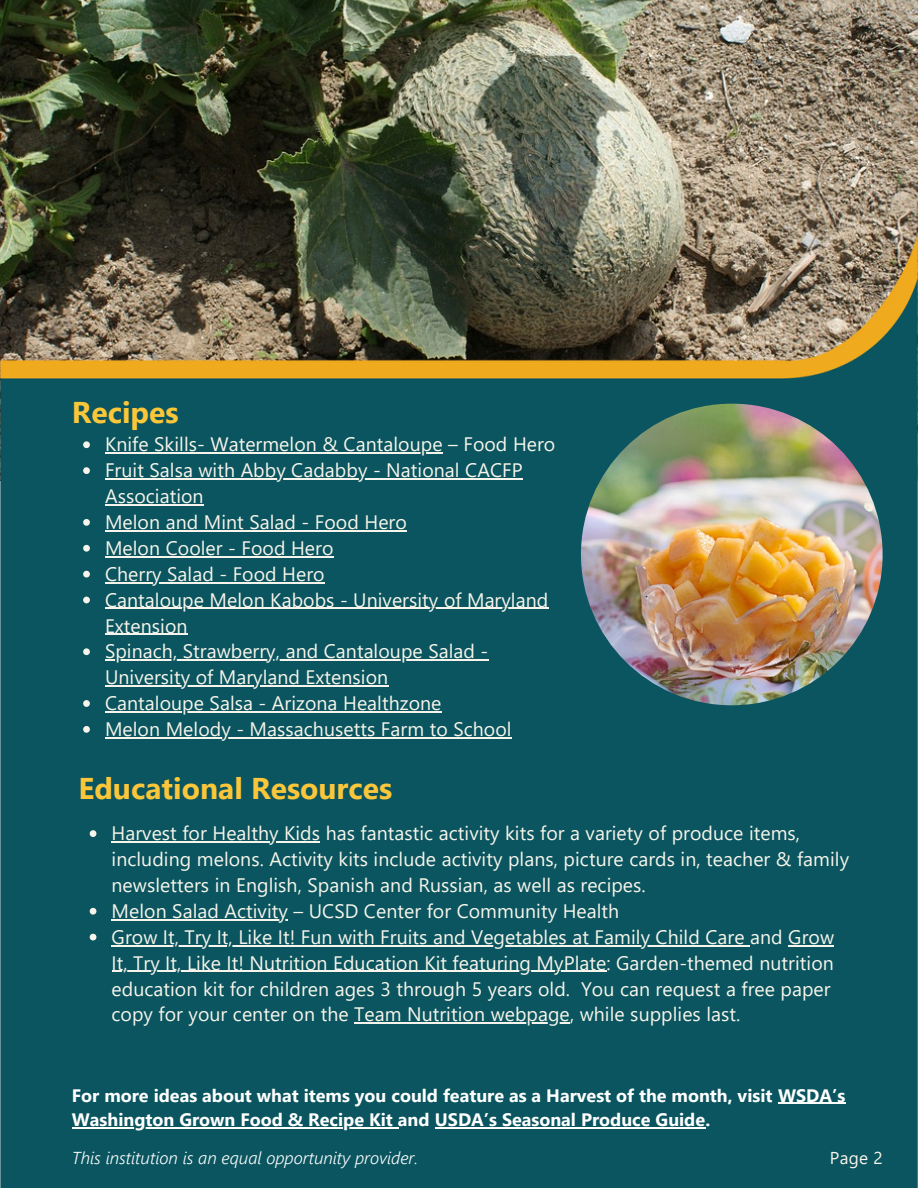
<style>
.page{position:relative;width:918px;height:1188px;background:#fff}
.page>*{position:absolute;margin:0;border:0;box-sizing:border-box;transform-origin:0 0}
.t1{font:700 30px "Segoe UI";color:#fbc639}
.t2{font:19.5px/25.8px "Segoe UI";letter-spacing:.005em;color:#f7f5eb}
.t3{font:700 18px/24.8px "Segoe UI";color:#fff}
.t4{font:italic 300 17.25px "Segoe UI";color:#fff}
.t5{font:17.1px "Segoe UI";color:#f7f5eb}
</style>
<div class="page">
<img style="left:0;top:0;width:918px;height:235px">
<img style="left:0;top:235px;width:918px;height:953px">
<hr style="left:72px;top:1127px;width:326px;height:2px;background:#fff">
<hr style="left:105px;top:737px;width:407px;height:1px;background:#f7f5eb">
<hr style="left:105px;top:711px;width:337px;height:1px;background:#f7f5eb">
<hr style="left:105px;top:685px;width:283px;height:2px;background:#f7f5eb">
<hr style="left:105px;top:660px;width:383px;height:1px;background:#f7f5eb">
<hr style="left:105px;top:608px;width:444px;height:1px;background:#f7f5eb">
<hr style="left:105px;top:582px;width:220px;height:1px;background:#f7f5eb">
<hr style="left:105px;top:478px;width:418px;height:2px;background:#f7f5eb">
<hr style="left:105px;top:453px;width:338px;height:1px;background:#f7f5eb">
<hr style="left:354px;top:1023px;width:216px;height:1px;background:#f7f5eb">
<hr style="left:112px;top:971px;width:494px;height:1px;background:#f7f5eb">
<hr style="left:112px;top:945px;width:638px;height:1px;background:#f7f5eb">
<hr style="left:112px;top:919px;width:176px;height:1px;background:#f7f5eb">
<hr style="left:112px;top:841px;width:208px;height:2px;background:#f7f5eb">
<hr style="left:435px;top:1127px;width:270px;height:2px;background:#fff">
<hr style="left:778px;top:1103px;width:67px;height:1px;background:#fff">
<hr style="left:105px;top:634px;width:83px;height:1px;background:#f7f5eb">
<hr style="left:105px;top:556px;width:229px;height:1px;background:#f7f5eb">
<hr style="left:105px;top:530px;width:302px;height:1px;background:#f7f5eb">
<hr style="left:105px;top:504px;width:99px;height:1px;background:#f7f5eb">
<hr style="left:788px;top:945px;width:46px;height:1px;background:#f7f5eb">
<img style="left:581px;top:404px;width:302px;height:301px;border-radius:50%">
<svg style="left:83px;top:441px;width:7px;height:7px"></svg>
<svg style="left:83px;top:467px;width:7px;height:7px"></svg>
<svg style="left:83px;top:519px;width:7px;height:7px"></svg>
<svg style="left:83px;top:545px;width:7px;height:7px"></svg>
<svg style="left:83px;top:571px;width:7px;height:6px"></svg>
<svg style="left:83px;top:597px;width:7px;height:6px"></svg>
<svg style="left:83px;top:648px;width:7px;height:7px"></svg>
<svg style="left:83px;top:700px;width:7px;height:7px"></svg>
<svg style="left:83px;top:726px;width:7px;height:7px"></svg>
<svg style="left:90px;top:830px;width:6px;height:7px"></svg>
<svg style="left:90px;top:908px;width:6px;height:7px"></svg>
<svg style="left:90px;top:934px;width:6px;height:6px"></svg>
<h2 class="t1" style="left:72px;top:390px;width:108px">Recipes</h2>
<p class="t2" style="left:105px;top:431px;width:452px">Knife Skills- Watermelon &amp; Cantaloupe – Food Hero Fruit Salsa with Abby Cadabby - National CACFP Association<br>Melon and Mint Salad - Food Hero<br>Melon Cooler - Food Hero<br>Cherry Salad - Food Hero<br>Cantaloupe Melon Kabobs - University of Maryland Extension<br>Spinach, Strawberry, and Cantaloupe Salad - University of Maryland Extension<br>Cantaloupe Salsa - Arizona Healthzone<br>Melon Melody - Massachusetts Farm to School</p>
<h2 class="t1" style="left:78px;top:767px;width:315px">Educational Resources</h2>
<p class="t2" style="left:112px;top:819px;width:739px">Harvest for Healthy Kids has fantastic activity kits for a variety of produce items, including melons. Activity kits include activity plans, picture cards in, teacher &amp; family newsletters in English, Spanish and Russian, as well as recipes.<br>Melon Salad Activity – UCSD Center for Community Health<br>Grow It, Try It, Like It! Fun with Fruits and Vegetables at Family Child Care and Grow It, Try It, Like It! Nutrition Education Kit featuring MyPlate: Garden-themed nutrition education kit for children ages 3 through 5 years old. You can request a free paper copy for your center on the Team Nutrition webpage, while supplies last.</p>
<p class="t3" style="left:72px;top:1082px;width:775px">For more ideas about what items you could feature as a Harvest of the month, visit WSDA’s<br>Washington Grown Food &amp; Recipe Kit and USDA’s Seasonal Produce Guide.</p>
<p class="t4" style="left:72px;top:1146px;width:348px">This institution is an equal opportunity provider.</p>
<p class="t5" style="left:830px;top:1145px;width:54px">Page 2</p>
</div>
